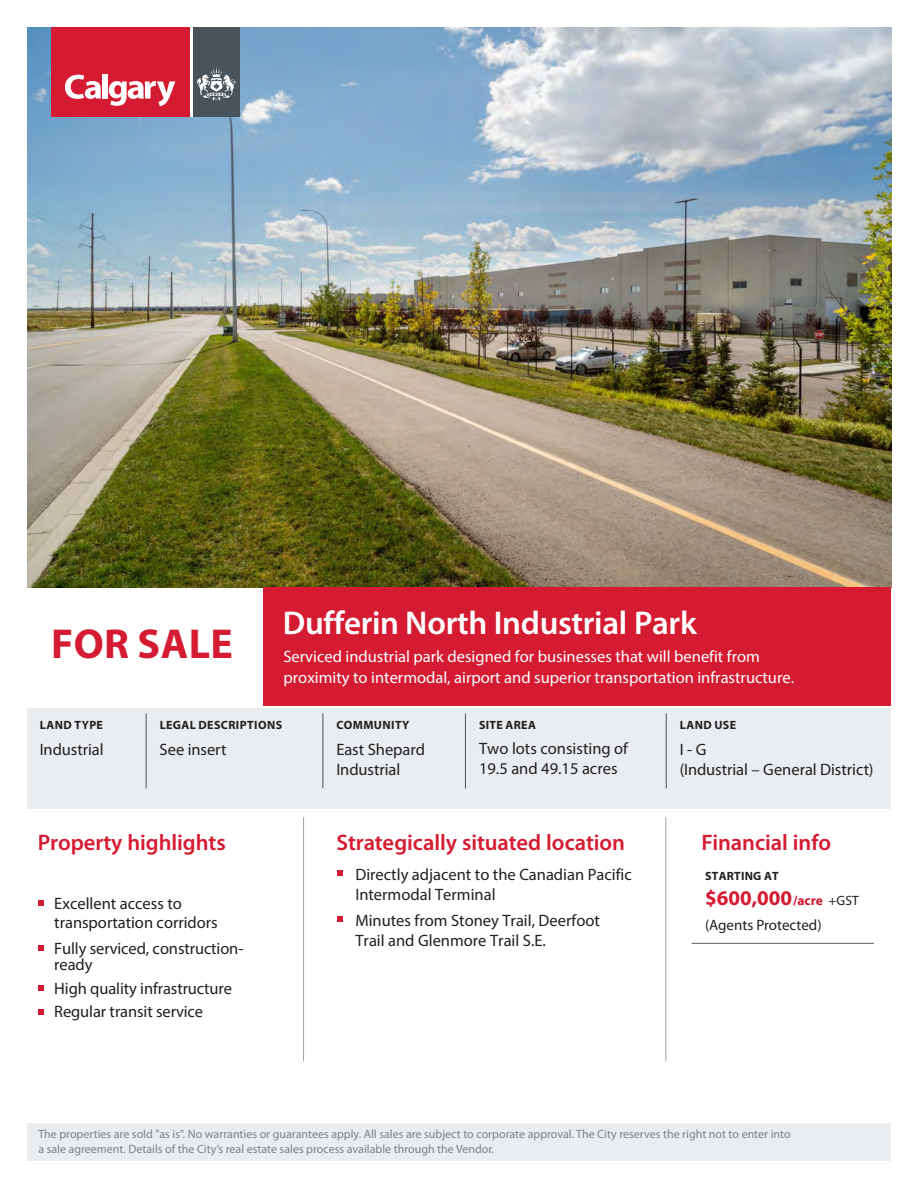
<style>
.page{position:relative;width:918px;height:1188px;background:#fff}
.page>*{position:absolute;margin:0;border:0;box-sizing:border-box;transform-origin:0 0}
.t1{font:700 42px "Myriad Pro";letter-spacing:.01em;color:#d51b32}
.t2{font:600 33px "Myriad Pro";letter-spacing:-.01em;color:#fff}
.t3{font:600 22.5px "Myriad Pro";letter-spacing:-.005em;color:#d51b32}
.t4{font:700 21px "Myriad Pro";color:#d51b32}
.t5{font:16.5px/19.5px "Myriad Pro";color:#231f20}
.t6{font:16.5px/21.8px "Myriad Pro";color:#fff}
.t7{font:16.5px/19.8px "Myriad Pro";color:#221f20}
.t8{font:15px "Myriad Pro";color:#231f20}
.t9{font:12px/15px "Myriad Pro";color:#77838a}
.t10{font:700 12px "Myriad Pro";letter-spacing:.03em;color:#231f20}
.s1{font-size:13.5px}
.s2{font-weight:400;font-size:13.5px;color:#231f20}
</style>
<div class="page">
<img style="left:28px;top:27px;width:863px;height:561px">
<div style="left:27px;top:705px;width:864px;height:104px;background:#e9edef"></div>
<div style="left:27px;top:588px;width:880px;height:119px;background:#fff"></div>
<hr style="left:666px;top:817px;width:1px;height:244px;background:#99a4ab">
<div style="left:27px;top:1124px;width:864px;height:37px;background:#e9edef"></div>
<hr style="left:146px;top:713px;width:1px;height:75px;background:#48535b">
<hr style="left:323px;top:713px;width:1px;height:75px;background:#48535b">
<hr style="left:465px;top:713px;width:1px;height:75px;background:#48535b">
<hr style="left:666px;top:713px;width:1px;height:75px;background:#48535b">
<hr style="left:692px;top:943px;width:182px;height:1px;background:#58595b">
<svg style="left:38px;top:900px;width:6px;height:6px"></svg>
<svg style="left:38px;top:945px;width:6px;height:6px"></svg>
<svg style="left:38px;top:985px;width:6px;height:6px"></svg>
<div style="left:264px;top:587px;width:627px;height:119px;background:#d51b32"></div>
<svg style="left:337px;top:870px;width:6px;height:6px"></svg>
<svg style="left:337px;top:916px;width:6px;height:6px"></svg>
<hr style="left:303px;top:817px;width:1px;height:244px;background:#99a4ab">
<div style="left:51px;top:27px;width:139px;height:90px;background:#d51b32"></div>
<div style="left:193px;top:27px;width:47px;height:90px;background:#48535b"></div>
<svg style="left:65px;top:75px;width:36px;height:24px"></svg>
<div style="left:102px;top:74px;width:6px;height:25px;background:#fff"></div>
<svg style="left:109px;top:81px;width:66px;height:25px"></svg>
<hr style="left:190px;top:27px;width:3px;height:90px;background:#fff">
<svg style="left:197px;top:67px;width:39px;height:33px"></svg>
<svg style="left:38px;top:1009px;width:6px;height:6px"></svg>
<h1 class="t1" style="left:51px;top:616px;width:183px">FOR SALE</h1>
<h2 class="t2" style="left:283px;top:602px;width:415px">Dufferin North Industrial Park</h2>
<p class="t6" style="left:284px;top:645px;width:512px">Serviced industrial park designed for businesses that will benefit from proximity to intermodal, airport and superior transportation infrastructure.</p>
<p class="t10" style="left:40px;top:717px;width:65px">LAND TYPE</p>
<p class="t5" style="left:40px;top:740px;width:65px">Industrial</p>
<p class="t10" style="left:160px;top:717px;width:124px">LEGAL DESCRIPTIONS</p>
<p class="t5" style="left:160px;top:740px;width:68px">See insert</p>
<h3 class="t3" style="left:38px;top:828px;width:189px">Property highlights</h3>
<p class="t5" style="left:54px;top:893px;width:165px">Excellent access to transportation corridors</p>
<p class="t5" style="left:54px;top:939px;width:191px;line-height:16.8px">Fully serviced, construction&shy;ready</p>
<p class="t5" style="left:54px;top:976px;width:179px;line-height:23.5px">High quality infrastructure<br>Regular transit service</p>
<p class="t10" style="left:336px;top:717px;width:75px">COMMUNITY</p>
<p class="t5" style="left:336px;top:740px;width:90px">East Shepard<br>Industrial</p>
<p class="t10" style="left:479px;top:717px;width:58px">SITE AREA</p>
<p class="t5" style="left:479px;top:738px;width:151px;line-height:20.5px">Two lots consisting of<br>19.5 and 49.15 acres</p>
<h3 class="t3" style="left:337px;top:828px;width:290px">Strategically situated location</h3>
<p class="t7" style="left:355px;top:865px;width:278px">Directly adjacent to the Canadian Pacific<br>Intermodal Terminal</p>
<p class="t7" style="left:355px;top:910px;width:246px;line-height:20.5px">Minutes from Stoney Trail, Deerfoot<br>Trail and Glenmore Trail S.E.</p>
<p class="t10" style="left:680px;top:717px;width:58px">LAND USE</p>
<p class="t5" style="left:680px;top:740px;width:195px">I - G<br>(Industrial – General District)</p>
<h3 class="t3" style="left:701px;top:828px;width:131px">Financial info</h3>
<p class="t10" style="left:705px;top:868px;width:75px">STARTING AT</p>
<p class="t4" style="left:705px;top:884px;width:155px">$600,000 <span class="s1">/acre</span> <span class="s2">+GST</span></p>
<p class="t8" style="left:705px;top:916px;width:118px">(Agents Protected)</p>
<p class="t9" style="left:38px;top:1126px;width:754px">The properties are sold "as is". No warranties or guarantees apply. All sales are subject to corporate approval. The City reserves the right not to enter into a sale agreement. Details of the City’s real estate sales process available through the Vendor.</p>
</div>
